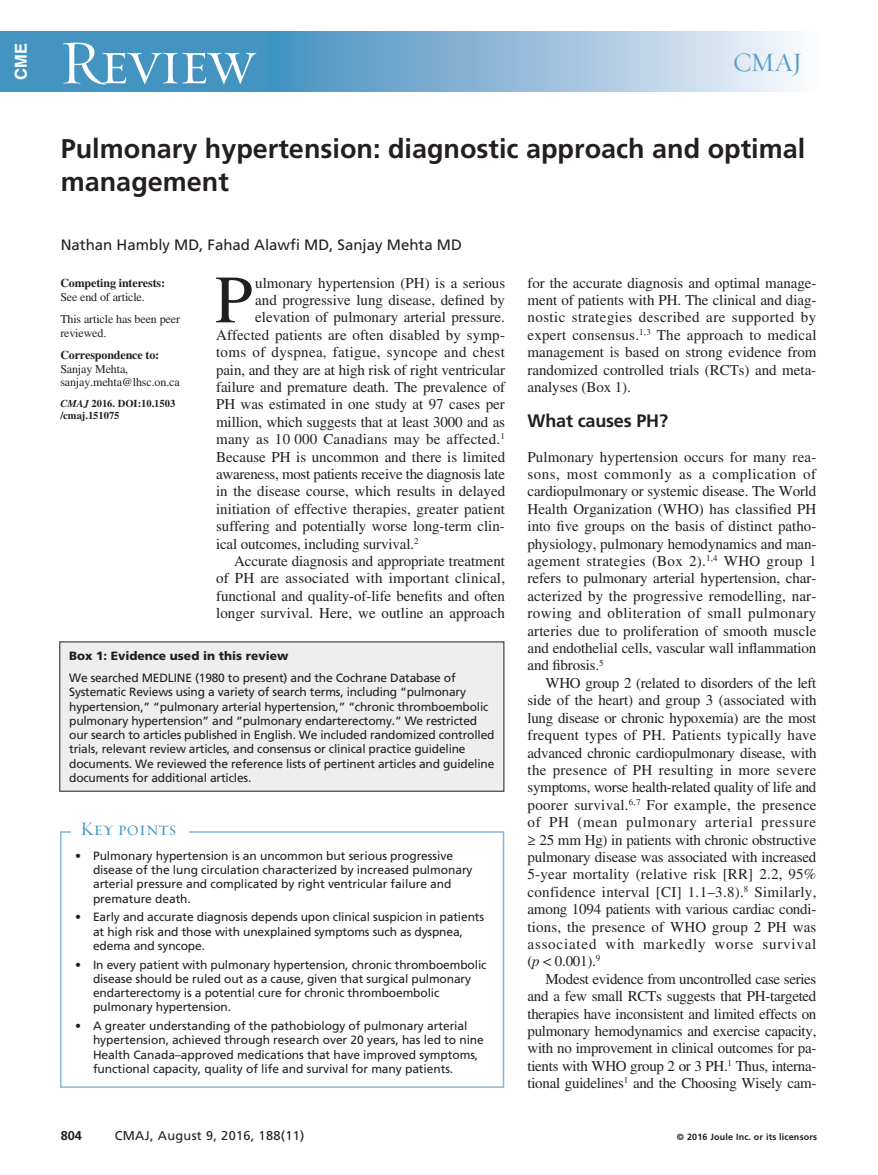
<style>
.page{position:relative;width:878px;height:1175px;background:#fff}
.page>*{position:absolute;margin:0;border:0;box-sizing:border-box;transform-origin:0 0}
.DC{font:67.5px "Times LT Std";color:#231f20}
.t1{font:63px "Requiem Display HTF Small Caps";letter-spacing:-.03em;color:#fff}
.Article_title{font:700 27px/33px "Frutiger LT Std";color:#231f20}
.t2{font:27px "Requiem Display HTF Roman";color:#599bc6}
.Box_head-Key_points{font:19.5px "Requiem Display HTF Small Caps";color:#4494c2}
.t3{font:700 18px "Frutiger LT Std";letter-spacing:-.01em;color:#231f20}
.t4{font:700 16.5px "Helvetica LT Std";color:#fff}
.PJ{font:15px/17.4px "Times LT Std";letter-spacing:-.005em;color:#231f20;text-align:justify}
.DC-2{font:15px "Times LT Std";letter-spacing:-.005em;color:#231f20}
.Contrib{font:15px "Frutiger LT Std";color:#231f20}
.DC-3{font:15px "Times LT Std";letter-spacing:.02em;color:#231f20}
.DC-4{font:15px "Times LT Std";letter-spacing:.015em;color:#231f20}
.t5{font:12.75px "Frutiger LT Std";letter-spacing:.025em;color:#231f20}
.t6{font:700 12.75px "Frutiger LT Std";color:#231f20}
.Box_list_1{font:12px/14.2px "Frutiger LT Std";letter-spacing:-.005em;color:#231f20}
.Box_PJ{font:12px/14.2px "Frutiger LT Std";letter-spacing:-.015em;color:#231f20}
.Corresp{font:12px/13.5px "Times LT Std";letter-spacing:-.01em;color:#231f20}
.CI{font:700 12px/13.5px "Times LT Std";letter-spacing:-.01em;color:#231f20}
.PJ_small{font:12px/13.5px "Times LT Std";letter-spacing:-.01em;color:#231f20}
.Box_title{font:900 12px "Frutiger LT Std";color:#231f20}
.Article_id{font:700 10.5px/12px "Times LT Std";color:#231f20}
.t7{font:700 9px "Frutiger LT Std";letter-spacing:.02em;color:#231f20}
.s1{font-weight:400}
.s2{font-weight:700}
.s3{font-style:italic}
.s4{font-family:"Frutiger LT Std"}
</style>
<div class="page">
<div style="left:0;top:32px;width:285px;height:60px;background:#4494c2"></div>
<div style="left:266px;top:32px;width:551px;height:60px;background:linear-gradient(to right,#428ebf,#f9f7fb)"></div>
<div style="left:60px;top:831px;width:444px;height:256px;border:2px solid #8bb5d6"></div>
<div style="left:71px;top:820px;width:118px;height:26px;background:#fff"></div>
<div style="left:60px;top:642px;width:444px;height:149px;background:#eeeeef"></div>
<p class="t4" style="left:11px;top:80px;width:38px;rotate:-90deg">CME</p>
<h2 class="t1" style="left:59px;top:26px;width:197px">Review</h2>
<h3 class="t2" style="left:733px;top:46px;width:71px">CMAJ</h3>
<p class="Article_title" style="left:61px;top:133px;width:746px">Pulmonary hypertension: diagnostic approach and optimal management</p>
<p class="Contrib" style="left:61px;top:236px;width:402px">Nathan Hambly MD, Fahad Alawfi MD, Sanjay Mehta MD</p>
<p class="CI" style="left:60px;top:276px;width:106px">Competing interests:<br><span class="s1">See end of article.</span></p>
<p class="PJ_small" style="left:60px;top:312px;width:121px">This article has been peer reviewed.</p>
<p class="Corresp" style="left:60px;top:348px;width:121px"><span class="s2">Correspondence to:<br></span>Sanjay Mehta, sanjay.mehta@lhsc.on.ca</p>
<p class="Article_id" style="left:60px;top:397px;width:116px"><span class="s3">CMAJ</span> 2016. DOI:10.1503 /cmaj.151075</p>
<p class="DC" style="left:215px;top:262px;width:39px">P</p>
<p class="DC-2" style="left:255px;top:274px;width:251px">ulmonary hypertension (PH) is a serious</p>
<p class="DC-2" style="left:255px;top:291px;width:251px">and progressive lung disease, defined by</p>
<p class="DC-2" style="left:255px;top:309px;width:251px">elevation of pulmonary arterial pressure.</p>
<p class="DC-2" style="left:216px;top:326px;width:290px">Affected patients are often disabled by symp-</p>
<p class="DC-3" style="left:216px;top:344px;width:290px">toms of dyspnea, fatigue, syncope and chest</p>
<p class="DC-2" style="left:216px;top:361px;width:290px">pain, and they are at high risk of right ventricular</p>
<p class="DC-2" style="left:216px;top:378px;width:291px">failure and premature death. The prevalence of</p>
<p class="DC-2" style="left:216px;top:396px;width:290px">PH was estimated in one study at 97 cases per</p>
<p class="DC-2" style="left:216px;top:413px;width:290px">million, which suggests that at least 3000 and as</p>
<p class="DC-4" style="left:216px;top:431px;width:290px">many as 10 000 Canadians may be affected.<sup>1</sup></p>
<p class="DC-2" style="left:216px;top:448px;width:290px">Because PH is uncommon and there is limited</p>
<p class="DC-2" style="left:216px;top:465px;width:290px">awareness, most patients receive the diagnosis late</p>
<p class="DC-2" style="left:216px;top:483px;width:290px">in the disease course, which results in delayed</p>
<p class="DC-2" style="left:216px;top:500px;width:290px">initiation of effective therapies, greater patient</p>
<p class="DC-2" style="left:216px;top:518px;width:289px">suffering and potentially worse long-term clin-</p>
<p class="DC-2" style="left:216px;top:535px;width:204px">ical outcomes, including survival.<sup>2</sup></p>
<p class="PJ" style="left:216px;top:552px;width:290px;text-indent:18px">Accurate diagnosis and appropriate treatment of PH are associated with important clinical, functional and quality-of-life benefits and often longer survival. Here, we outline an approach</p>
<p class="Box_title" style="left:69px;top:649px;width:221px">Box 1: Evidence used in this review</p>
<p class="Box_PJ" style="left:69px;top:671px;width:427px">We searched MEDLINE (1980 to present) and the Cochrane Database of Systematic Reviews using a variety of search terms, including “pulmonary hypertension,” “pulmonary arterial hypertension,” “chronic thromboembolic pulmonary hypertension” and “pulmonary endarterectomy.” We restricted our search to articles published in English. We included randomized controlled trials, relevant review articles, and consensus or clinical practice guideline documents. We reviewed the reference lists of pertinent articles and guideline documents for additional articles.</p>
<p class="Box_head-Key_points" style="left:80px;top:816px;width:98px">Key points</p>
<p class="Box_list_1" style="left:93px;top:848px;width:381px;text-indent:-18px">• Pulmonary hypertension is an uncommon but serious progressive disease of the lung circulation characterized by increased pulmonary arterial pressure and complicated by right ventricular failure and premature death.</p>
<p class="Box_list_1" style="left:93px;top:910px;width:392px;text-indent:-18px">• Early and accurate diagnosis depends upon clinical suspicion in patients at high risk and those with unexplained symptoms such as dyspnea, edema and syncope.</p>
<p class="Box_list_1" style="left:93px;top:957px;width:395px;text-indent:-18px">• In every patient with pulmonary hypertension, chronic thromboembolic disease should be ruled out as a cause, given that surgical pulmonary endarterectomy is a potential cure for chronic thromboembolic pulmonary hypertension.</p>
<p class="Box_list_1" style="left:93px;top:1018px;width:392px;text-indent:-18px">• A greater understanding of the pathobiology of pulmonary arterial hypertension, achieved through research over 20 years, has led to nine Health Canada–approved medications that have improved symptoms, functional capacity, quality of life and survival for many patients.</p>
<p class="PJ" style="left:527px;top:274px;width:290px">for the accurate diagnosis and optimal manage&shy;ment of patients with PH. The clinical and diag&shy;nostic strategies described are supported by expert consensus.<sup>1,3</sup> The approach to medical management is based on strong evidence from randomized controlled trials (RCTs) and meta&shy;analyses (Box 1).</p>
<h1 class="t3" style="left:527px;top:410px;width:142px">What causes PH?</h1>
<p class="PJ" style="left:527px;top:448px;width:290px">Pulmonary hypertension occurs for many rea&shy;sons, most commonly as a complication of cardiopulmonary or systemic disease. The World Health Organization (WHO) has classified PH into five groups on the basis of distinct patho&shy;physiology, pulmonary hemodynamics and man&shy;agement strategies (Box 2).<sup>1,4</sup> WHO group 1 refers to pulmonary arterial hypertension, char&shy;acterized by the progressive remodelling, nar&shy;rowing and obliteration of small pulmonary arteries due to proliferation of smooth muscle and endothelial cells, vascular wall inflammation and fibrosis.<sup>5</sup></p>
<p class="PJ" style="left:527px;top:674px;width:290px;text-indent:18px">WHO group 2 (related to disorders of the left side of the heart) and group 3 (associated with lung disease or chronic hypoxemia) are the most frequent types of PH. Patients typically have advanced chronic cardiopulmonary disease, with the presence of PH resulting in more severe symptoms, worse health-related quality of life and poorer survival.<sup>6,7</sup> For example, the presence of PH (mean pulmonary arterial pressure <span class="s4">≥</span> 25 mm Hg) in patients with chronic obstructive pulmonary disease was associated with increased 5-year mortality (relative risk [RR] 2.2, 95% confidence interval [CI] 1.1–3.8).<sup>8</sup> Similarly, among 1094 patients with various cardiac condi&shy;tions, the presence of WHO group 2 PH was associated with markedly worse survival (<span class="s3">p</span> &lt; 0.001).<sup>9</sup></p>
<p class="PJ" style="left:527px;top:970px;width:290px;text-indent:18px">Modest evidence from uncontrolled case series and a few small RCTs suggests that PH-targeted therapies have inconsistent and limited effects on pulmonary hemodynamics and exercise capacity, with no improvement in clinical outcomes for pa&shy;tients with WHO group 2 or 3 PH.<sup>1</sup> Thus, interna&shy;tional guidelines<sup>1</sup> and the Choosing Wisely cam-</p>
<p class="t6" style="left:61px;top:1127px;width:23px">804</p>
<p class="t5" style="left:115px;top:1127px;width:191px">CMAJ, August 9, 2016, 188(11)</p>
<p class="t7" style="left:677px;top:1131px;width:142px">© 2016 Joule Inc. or its licensors</p>
</div>
